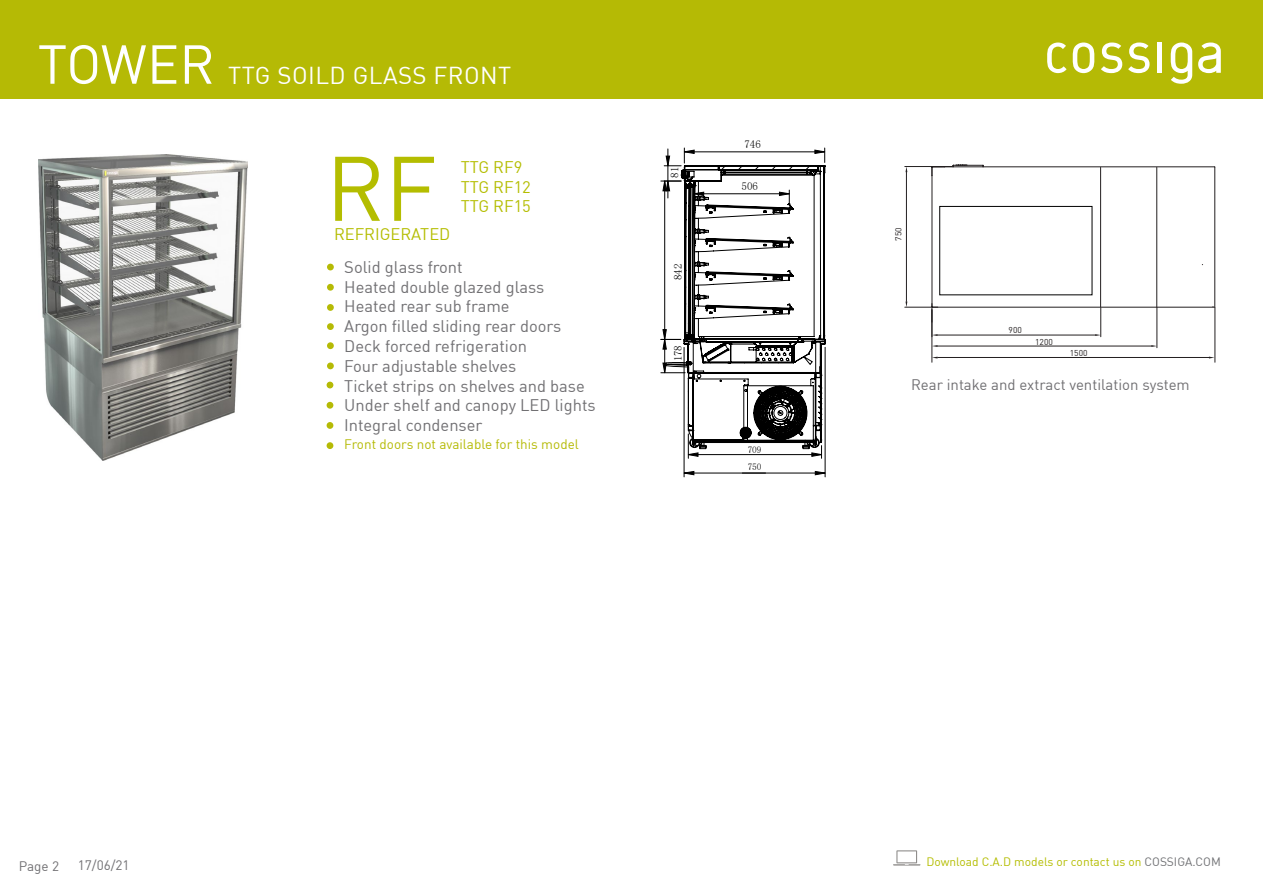
<style>
.page{position:relative;width:1263px;height:893px;background:#fff}
.page>*{position:absolute;margin:0;border:0;box-sizing:border-box;transform-origin:0 0}
.t1{font:90px "DIN";color:#b4bd00}
.t2{font:54px "DIN";letter-spacing:-.005em;color:#fff}
.t3{font:24px "DIN";letter-spacing:.02em;color:#fff}
.t4{font:16.5px/19.8px "DIN";color:#717073}
.t5{font:16.5px/19.8px "DIN";color:#b4bd00}
.t6{font:15px "DIN";color:#717073}
.t7{font:13.5px "DIN";color:#b5ba05}
.t8{font:13.5px "DIN";color:#717073}
.t9{font:12px "DIN";color:#b4bd00}
.t10{font:10.95px "Sim Sun";color:#000}
.t11{font:9.3px "Sim Sun";color:#000}
.t12{font:8.55px "DIN";color:#231f20}
.s1{color:#717275}
</style>
<div class="page">
<div style="left:0;top:0;width:1263px;height:99px;background:#b5ba05"></div>
<svg style="left:893px;top:850px;width:27px;height:16px"></svg>
<svg style="left:1073px;top:43px;width:21px;height:30px"></svg>
<svg style="left:1101px;top:43px;width:21px;height:30px"></svg>
<svg style="left:1128px;top:43px;width:21px;height:30px"></svg>
<hr style="left:1158px;top:43px;width:4px;height:30px;background:#fff">
<svg style="left:1198px;top:43px;width:23px;height:30px"></svg>
<svg style="left:1171px;top:43px;width:21px;height:41px"></svg>
<svg style="left:1047px;top:43px;width:19px;height:30px"></svg>
<img style="left:38px;top:154px;width:209px;height:307px">
<hr style="left:825px;top:347px;width:1px;height:130px;background:#000">
<hr style="left:684px;top:347px;width:1px;height:130px;background:#000">
<svg style="left:688px;top:449px;width:134px;height:9px"></svg>
<svg style="left:684px;top:471px;width:141px;height:4px"></svg>
<svg style="left:661px;top:329px;width:3px;height:44px"></svg>
<svg style="left:661px;top:148px;width:164px;height:44px"></svg>
<svg style="left:664px;top:165px;width:161px;height:284px"></svg>
<hr style="left:905px;top:307px;width:33px;height:1px;background:#231f20">
<hr style="left:905px;top:166px;width:37px;height:1px;background:#231f20">
<hr style="left:906px;top:172px;width:1px;height:130px;background:#231f20">
<svg style="left:932px;top:165px;width:283px;height:172px"></svg>
<hr style="left:932px;top:309px;width:1px;height:53px;background:#231f20">
<hr style="left:1157px;top:307px;width:1px;height:41px;background:#231f20">
<hr style="left:1215px;top:307px;width:1px;height:55px;background:#231f20">
<hr style="left:937px;top:346px;width:214px;height:1px;background:#231f20">
<svg style="left:1151px;top:345px;width:6px;height:2px"></svg>
<hr style="left:937px;top:357px;width:273px;height:1px;background:#231f20">
<div style="left:940px;top:206px;width:152px;height:89px;background:#fff"></div>
<div style="left:939px;top:206px;width:153px;height:89px;border:1px solid #000"></div>
<div style="left:327px;top:264px;width:7px;height:6px;background:#b5ba05;border-radius:50%"></div>
<div style="left:327px;top:304px;width:7px;height:7px;background:#b5ba05;border-radius:50%"></div>
<div style="left:327px;top:284px;width:7px;height:7px;background:#b5ba05;border-radius:50%"></div>
<div style="left:327px;top:323px;width:7px;height:7px;background:#b5ba05;border-radius:50%"></div>
<div style="left:327px;top:342px;width:7px;height:7px;background:#b5ba05;border-radius:50%"></div>
<div style="left:327px;top:362px;width:7px;height:7px;background:#b5ba05;border-radius:50%"></div>
<svg style="left:327px;top:382px;width:6px;height:6px"></svg>
<div style="left:327px;top:402px;width:6px;height:7px;background:#b5ba05;border-radius:50%"></div>
<div style="left:327px;top:422px;width:6px;height:7px;background:#b5ba05;border-radius:50%"></div>
<div style="left:327px;top:442px;width:6px;height:7px;background:#b5ba05;border-radius:50%"></div>
<h2 class="t2" style="left:38px;top:31px;width:179px">TOWER</h2>
<h3 class="t3" style="left:228px;top:60px;width:285px">TTG SOILD GLASS FRONT</h3>
<h1 class="t1" style="left:326px;top:132px;width:113px">RF</h1>
<p class="t5" style="left:334px;top:224px;width:118px">REFRIGERATED</p>
<p class="t5" style="left:461px;top:157px;width:72px">TTG RF9<br>TTG RF12<br>TTG RF15</p>
<p class="t4" style="left:344px;top:257px;width:253px">Solid glass front<br>Heated double glazed glass<br>Heated rear sub frame<br>Argon filled sliding rear doors<br>Deck forced refrigeration<br>Four adjustable shelves<br>Ticket strips on shelves and base<br>Under shelf and canopy LED lights<br>Integral condenser</p>
<p class="t7" style="left:344px;top:436px;width:236px">Front doors not available for this model</p>
<p class="t10" style="left:669px;top:178px;width:12px;rotate:-90deg">81</p>
<p class="t10" style="left:672px;top:280px;width:18px;rotate:-90deg">842</p>
<p class="t10" style="left:672px;top:361px;width:18px;rotate:-90deg">178</p>
<p class="t10" style="left:744px;top:138px;width:18px">746</p>
<p class="t10" style="left:742px;top:181px;width:18px">506</p>
<p class="t11" style="left:748px;top:445px;width:15px">709</p>
<p class="t11" style="left:748px;top:462px;width:15px">750</p>
<p class="t12" style="left:892px;top:241px;width:15px;rotate:-90deg">750</p>
<p class="t12" style="left:1009px;top:324px;width:15px">900</p>
<p class="t12" style="left:1035px;top:336px;width:19px">1200</p>
<p class="t12" style="left:1070px;top:347px;width:19px">1500</p>
<p class="t6" style="left:911px;top:375px;width:280px">Rear intake and extract ventilation system</p>
<p class="t8" style="left:19px;top:857px;width:42px">Page 2</p>
<p class="t8" style="left:78px;top:857px;width:53px">17/06/21</p>
<p class="t9" style="left:926px;top:854px;width:296px">Download C.A.D models or contact us on <span class="s1">COSSIGA.COM</span></p>
</div>
